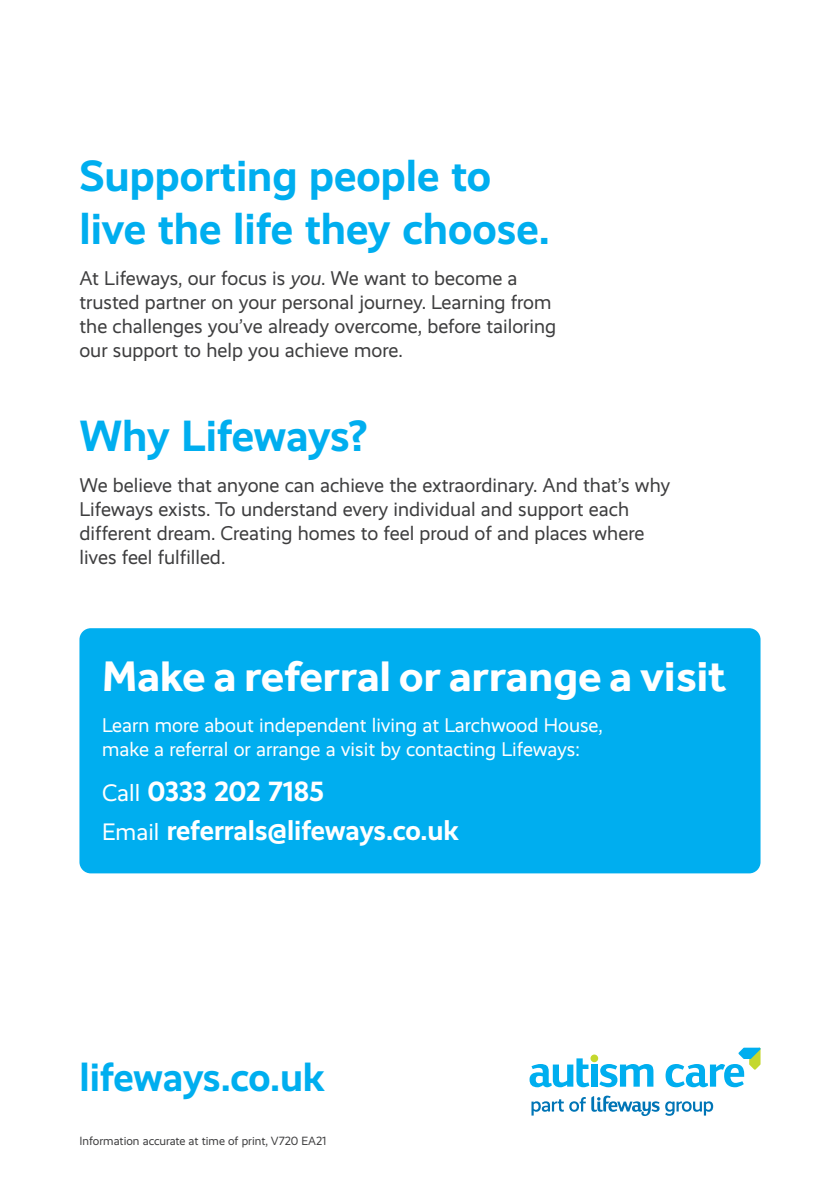
<style>
.page{position:relative;width:840px;height:1191px;background:#fff}
.page>*{position:absolute;margin:0;border:0;box-sizing:border-box;transform-origin:0 0}
.t1{font:700 44px/52.8px "Realist";color:#00aeef}
.t2{font:700 44px "Effra";color:#fff}
.t3{font:700 40px "Realist";letter-spacing:-.015em;color:#00aeef}
.t4{font:700 28px/39.2px "Realist";letter-spacing:-.01em;color:#fff}
.t5{font:20px/24px "Realist";color:#3e3e3f}
.t6{font:20px/24px "Realist";color:#fff}
.t7{font:12px "Realist";color:#3e3e3f}
.s1{font-style:italic}
.s2{font-weight:400;font-size:24px}
</style>
<div class="page">
<div style="left:79px;top:628px;width:681px;height:245px;background:#00aeef;border-radius:11px"></div>
<svg style="left:531px;top:1099px;width:32px;height:16px"></svg>
<svg style="left:569px;top:1097px;width:16px;height:14px"></svg>
<svg style="left:591px;top:1095px;width:121px;height:21px"></svg>
<svg style="left:665px;top:1047px;width:95px;height:40px"></svg>
<svg style="left:529px;top:1058px;width:60px;height:29px"></svg>
<svg style="left:599px;top:1064px;width:54px;height:23px"></svg>
<div style="left:591px;top:1064px;width:6px;height:22px;background:#00aeef"></div>
<div style="left:590px;top:1054px;width:8px;height:8px;background:#c4d82d;border-radius:50%"></div>
<h1 class="t1" style="left:79px;top:149px;width:471px">Supporting people to live the life they choose.</h1>
<p class="t5" style="left:79px;top:266px;width:478px">At Lifeways, our focus is <span class="s1">you</span>. We want to become a trusted partner on your personal journey. Learning from the challenges you’ve already overcome, before tailoring our support to help you achieve more.</p>
<h1 class="t1" style="left:79px;top:409px;width:289px">Why Lifeways?</h1>
<p class="t5" style="left:79px;top:473px;width:592px">We believe that anyone can achieve the extraordinary. And that’s why Lifeways exists. To understand every individual and support each different dream. Creating homes to feel proud of and places where lives feel fulfilled.</p>
<h1 class="t2" style="left:102px;top:650px;width:625px">Make a referral or arrange a visit</h1>
<p class="t6" style="left:102px;top:713px;width:502px">Learn more about independent living at Larchwood House, make a referral or arrange a visit by contacting Lifeways:</p>
<h3 class="t4" style="left:102px;top:771px;width:358px"><span class="s2">Call</span> 0333 202 7185<br><span class="s2">Email</span> referrals@lifeways.co.uk</h3>
<h2 class="t3" style="left:79px;top:1054px;width:247px">lifeways.co.uk</h2>
<p class="t7" style="left:79px;top:1134px;width:248px">Information accurate at time of print, V720 EA21</p>
</div>
